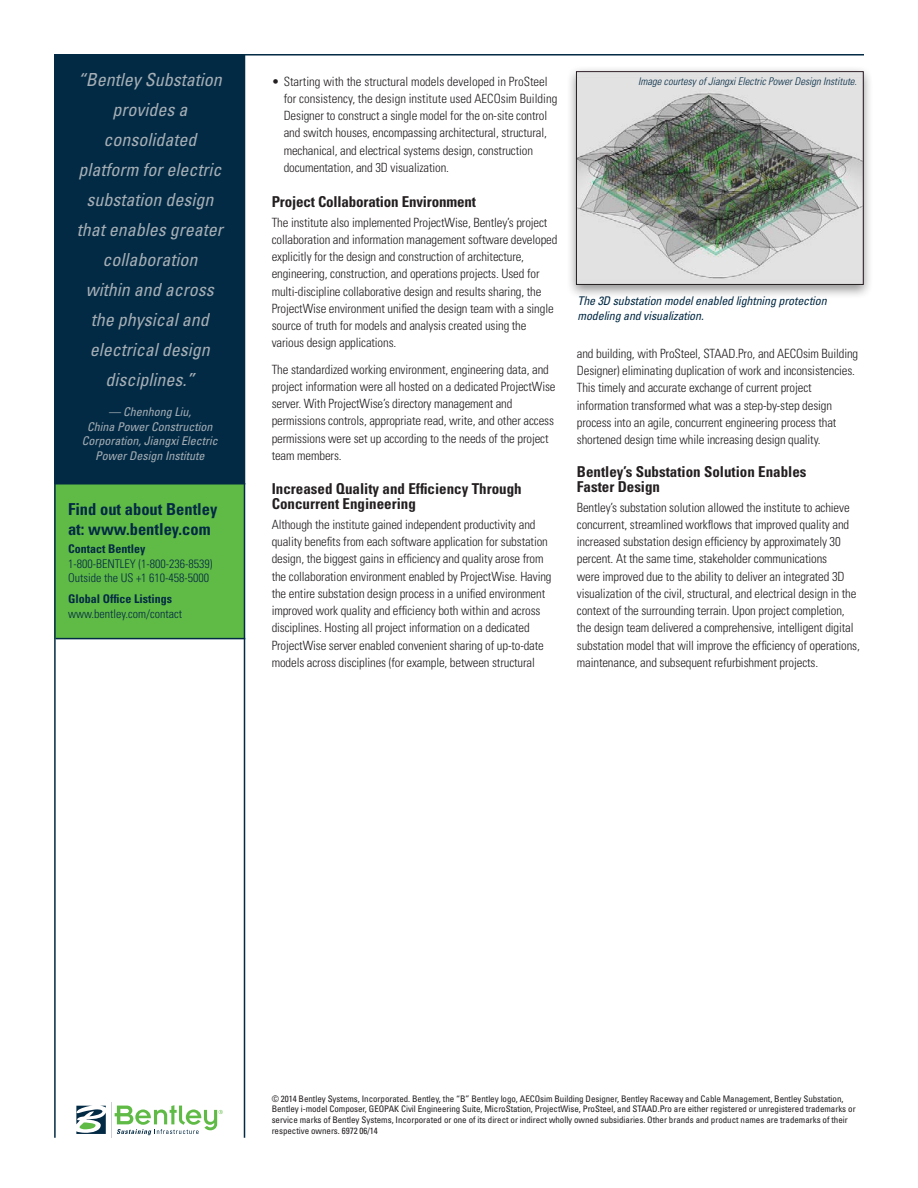
<style>
.page{position:relative;width:918px;height:1188px;background:#fff}
.page>*{position:absolute;margin:0;border:0;box-sizing:border-box;transform-origin:0 0}
.P__Blue_Sidebar_Cal{font:italic condensed 18px/30px "Univers";color:#a6afb6;text-align:center}
.S__Sidebar_Header_B{font:700 condensed 16.5px/19.8px "Univers";color:#032a44}
.S__Body_Sub-Heads{font:700 condensed 15px/15.8px "Univers";color:#231f20}
.S__Body_copy{font:300 condensed 12.75px/17.2px "Univers";letter-spacing:-.01em;color:#231f20}
.P__Blue_Sidebar_Cal-2{font:italic condensed 12px/14.4px "Univers";color:#a6afb6;text-align:center}
.S__Sidebar_body_Blu{font:300 condensed 12px/14.4px "Univers";color:#032a44}
.S__Image_captions{font:italic condensed 12px/14.4px "Univers";letter-spacing:-.01em;color:#032a44}
.S__Sidebar_sub-head{font:700 condensed 12px "Univers";color:#032a44}
.S__Body_copy-2{font:italic 300 condensed 10.5px "Univers";color:#032a44}
.S__Legal_text{font:condensed 9px/10.8px "Univers";letter-spacing:-.005em;color:#231f20}
</style>
<div class="page">
<hr style="left:111px;top:1102px;width:1px;height:36px;background:#c9cfd3">
<svg style="left:76px;top:1106px;width:30px;height:28px"></svg>
<svg style="left:115px;top:1105px;width:108px;height:30px"></svg>
<div style="left:55px;top:277px;width:190px;height:362px;background:#60bb46"></div>
<hr style="left:56px;top:638px;width:189px;height:1px;background:#032a44">
<div style="left:55px;top:54px;width:190px;height:430px;background:#032a44"></div>
<hr style="left:244px;top:54px;width:1px;height:1084px;background:#032a44">
<hr style="left:54px;top:54px;width:2px;height:1084px;background:#032a44">
<hr style="left:56px;top:54px;width:808px;height:2px;background:#032a44">
<div style="left:566px;top:66px;width:308px;height:233px;background:#231f20;opacity:.5"></div>
<img style="left:576px;top:71px;width:288px;height:214px">
<p class="P__Blue_Sidebar_Cal" style="left:77px;top:65px;width:147px">“Bentley Substation provides a consolidated platform for electric substation design that enables greater collaboration<br>within and across the physical and electrical design disciplines.”</p>
<p class="P__Blue_Sidebar_Cal-2" style="left:82px;top:405px;width:137px">— Chenhong Liu,<br>China Power Construction<br>Corporation, Jiangxi Electric<br>Power Design Institute</p>
<p class="S__Sidebar_Header_B" style="left:68px;top:499px;width:151px">Find out about Bentley at: www.bentley.com</p>
<p class="S__Sidebar_sub-head" style="left:68px;top:542px;width:79px">Contact Bentley</p>
<p class="S__Sidebar_body_Blu" style="left:68px;top:556px;width:146px">1-800-BENTLEY (1-800-236-8539)<br>Outside the US +1 610-458-5000</p>
<p class="S__Sidebar_sub-head" style="left:68px;top:592px;width:105px">Global Office Listings</p>
<p class="S__Sidebar_body_Blu" style="left:68px;top:606px;width:116px">www.bentley.com/contact</p>
<p class="S__Body_copy" style="left:284px;top:73px;width:275px;text-indent:-12px">• Starting with the structural models developed in ProSteel for consistency, the design institute used AECOsim Building Designer to construct a single model for the on-site control and switch houses, encompassing architectural, structural, mechanical, and electrical systems design, construction documentation, and 3D visualization.</p>
<p class="S__Body_Sub-Heads" style="left:272px;top:194px;width:206px">Project Collaboration Environment</p>
<p class="S__Body_copy" style="left:272px;top:214px;width:287px">The institute also implemented ProjectWise, Bentley’s project collaboration and information management software developed explicitly for the design and construction of architecture, engineering, construction, and operations projects. Used for multi-discipline collaborative design and results sharing, the ProjectWise environment unified the design team with a single source of truth for models and analysis created using the various design applications.</p>
<p class="S__Body_copy" style="left:272px;top:361px;width:285px">The standardized working environment, engineering data, and project information were all hosted on a dedicated ProjectWise server. With ProjectWise’s directory management and permissions controls, appropriate read, write, and other access permissions were set up according to the needs of the project team members.</p>
<p class="S__Body_Sub-Heads" style="left:272px;top:480px;width:251px">Increased Quality and Efficiency Through<br>Concurrent Engineering</p>
<p class="S__Body_copy" style="left:272px;top:516px;width:281px">Although the institute gained independent productivity and quality benefits from each software application for substation design, the biggest gains in efficiency and quality arose from the collaboration environment enabled by ProjectWise. Having the entire substation design process in a unified environment improved work quality and efficiency both within and across disciplines. Hosting all project information on a dedicated ProjectWise server enabled convenient sharing of up-to-date models across disciplines (for example, between structural</p>
<p class="S__Body_copy-2" style="left:638px;top:75px;width:220px">Image courtesy of Jiangxi Electric Power Design Institute.</p>
<p class="S__Image_captions" style="left:578px;top:294px;width:251px">The 3D substation model enabled lightning protection modeling and visualization.</p>
<p class="S__Body_copy" style="left:577px;top:345px;width:283px">and building, with ProSteel, STAAD.Pro, and AECOsim Building Designer) eliminating duplication of work and inconsistencies.<br>This timely and accurate exchange of current project information transformed what was a step-by-step design process into an agile, concurrent engineering process that shortened design time while increasing design quality.</p>
<p class="S__Body_Sub-Heads" style="left:577px;top:464px;width:231px;line-height:15px">Bentley’s Substation Solution Enables<br>Faster Design</p>
<p class="S__Body_copy" style="left:577px;top:499px;width:285px">Bentley’s substation solution allowed the institute to achieve concurrent, streamlined workflows that improved quality and increased substation design efficiency by approximately 30 percent. At the same time, stakeholder communications<br>were improved due to the ability to deliver an integrated 3D visualization of the civil, structural, and electrical design in the context of the surrounding terrain. Upon project completion, the design team delivered a comprehensive, intelligent digital substation model that will improve the efficiency of operations, maintenance, and subsequent refurbishment projects.</p>
<p class="S__Legal_text" style="left:272px;top:1093px;width:585px">© 2014 Bentley Systems, Incorporated. Bentley, the “B” Bentley logo, AECOsim Building Designer, Bentley Raceway and Cable Management, Bentley Substation, Bentley i-model Composer, GEOPAK Civil Engineering Suite, MicroStation, ProjectWise, ProSteel, and STAAD.Pro are either registered or unregistered trademarks or service marks of Bentley Systems, Incorporated or one of its direct or indirect wholly owned subsidiaries. Other brands and product names are trademarks of their respective owners. 6972 06/14</p>
</div>
